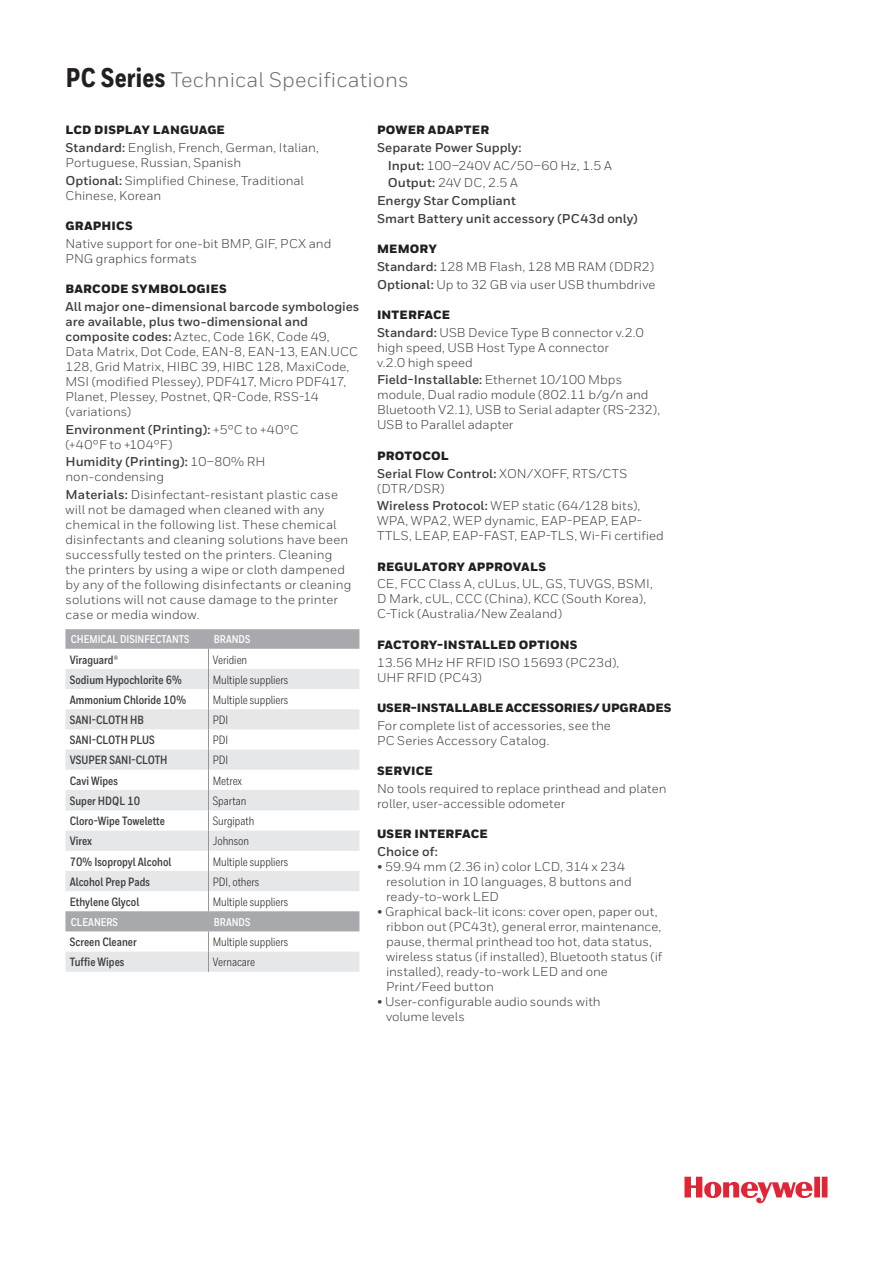
<style>
.page{position:relative;width:893px;height:1263px;background:#fff}
.page>*{position:absolute;margin:0;border:0;box-sizing:border-box;transform-origin:0 0}
.Datasheet__Specifica{font:21px "Honeywell Sans";color:#6c6d70}
.Datasheet__Specifica-2{font:12.75px/15px "Honeywell Sans";letter-spacing:.005em;color:#3e3e3f}
.Datasheet__Specifica-3{font:700 12.75px "Honeywell Sans";letter-spacing:.005em;color:#3e3e3f}
.Datasheet__Specifica-4{font:12.75px "Honeywell Sans";letter-spacing:.025em;color:#3e3e3f}
.t1{font:700 12px "Honeywell Cond";color:#3e3e3f}
.t2{font:12px "Honeywell Cond";color:#231f20}
.Datasheet__Specifica-5{font:900 12px "Honeywell Sans";letter-spacing:.015em;color:#231f20}
.Datasheet__Specifica-6{font:900 12px "Honeywell Sans";letter-spacing:-.005em;color:#231f20}
.t3{font:700 11.25px "Honeywell Cond";color:#fff}
.s1{font-family:"Honeywell Cond";font-weight:800;font-size:27px;color:#231f20}
.s2{font-weight:700}
</style>
<div class="page">
<svg style="left:684px;top:1177px;width:143px;height:26px"></svg>
<svg style="left:65px;top:629px;width:294px;height:20px;background:#a9aaae"></svg>
<svg style="left:65px;top:669px;width:294px;height:303px;fill:#e6e7e9"></svg>
<svg style="left:208px;top:931px;width:1px;height:41px"></svg>
<svg style="left:208px;top:649px;width:1px;height:262px"></svg>
<p class="Datasheet__Specifica" style="left:66px;top:67px;width:344px"><span class="s1">PC Series</span> Technical Specifications</p>
<p class="Datasheet__Specifica-5" style="left:65px;top:123px;width:161px">LCD DISPLAY LANGUAGE</p>
<p class="Datasheet__Specifica-2" style="left:65px;top:140px;width:255px"><span class="s2">Standard:</span> English, French, German, Italian,<br>Portuguese, Russian, Spanish</p>
<p class="Datasheet__Specifica-2" style="left:65px;top:173px;width:240px"><span class="s2">Optional:</span> Simplified Chinese, Traditional<br>Chinese, Korean</p>
<p class="Datasheet__Specifica-5" style="left:65px;top:218px;width:69px">GRAPHICS</p>
<p class="Datasheet__Specifica-2" style="left:65px;top:236px;width:267px">Native support for one-bit BMP, GIF, PCX and<br>PNG graphics formats</p>
<p class="Datasheet__Specifica-5" style="left:65px;top:282px;width:163px">BARCODE SYMBOLOGIES</p>
<p class="Datasheet__Specifica-2" style="left:65px;top:299px;width:296px"><span class="s2">All major one-dimensional barcode symbologies are available, plus two-dimensional and composite codes:</span> Aztec, Code 16K, Code 49, Data Matrix, Dot Code, EAN-8, EAN-13, EAN.UCC 128, Grid Matrix, HIBC 39, HIBC 128, MaxiCode, MSI (modified Plessey), PDF417, Micro PDF417, Planet, Plessey, Postnet, QR-Code, RSS-14 (variations)</p>
<p class="Datasheet__Specifica-2" style="left:65px;top:422px;width:235px"><span class="s2">Environment (Printing):</span> +5°C to +40°C (+40°F to +104°F)</p>
<p class="Datasheet__Specifica-2" style="left:65px;top:454px;width:202px"><span class="s2">Humidity (Printing):</span> 10–80% RH non-condensing</p>
<p class="Datasheet__Specifica-2" style="left:65px;top:487px;width:287px"><span class="s2">Materials:</span> Disinfectant-resistant plastic case will not be damaged when cleaned with any chemical in the following list. These chemical disinfectants and cleaning solutions have been successfully tested on the printers. Cleaning the printers by using a wipe or cloth dampened by any of the following disinfectants or cleaning solutions will not cause damage to the printer case or media window.</p>
<p class="t3" style="left:71px;top:633px;width:120px">CHEMICAL DISINFECTANTS</p>
<p class="t3" style="left:214px;top:633px;width:38px">BRANDS</p>
<p class="t1" style="left:70px;top:652px;width:50px">Viraguard®</p>
<p class="t2" style="left:213px;top:652px;width:36px">Veridien</p>
<p class="t1" style="left:70px;top:672px;width:114px">Sodium Hypochlorite 6%</p>
<p class="t2" style="left:213px;top:672px;width:77px">Multiple suppliers</p>
<p class="t1" style="left:70px;top:692px;width:118px">Ammonium Chloride 10%</p>
<p class="t2" style="left:213px;top:692px;width:77px">Multiple suppliers</p>
<p class="t1" style="left:70px;top:712px;width:76px">SANI-CLOTH HB</p>
<p class="t2" style="left:213px;top:713px;width:17px">PDI</p>
<p class="t1" style="left:70px;top:733px;width:86px">SANI-CLOTH PLUS</p>
<p class="t2" style="left:213px;top:733px;width:17px">PDI</p>
<p class="t1" style="left:70px;top:753px;width:99px">VSUPER SANI-CLOTH</p>
<p class="t2" style="left:213px;top:753px;width:17px">PDI</p>
<p class="t1" style="left:70px;top:773px;width:50px">Cavi Wipes</p>
<p class="t2" style="left:213px;top:773px;width:31px">Metrex</p>
<p class="t1" style="left:70px;top:793px;width:72px">Super HDQL 10</p>
<p class="t2" style="left:213px;top:793px;width:35px">Spartan</p>
<p class="t1" style="left:70px;top:814px;width:97px">Cloro-Wipe Towelette</p>
<p class="t2" style="left:213px;top:814px;width:43px">Surgipath</p>
<p class="t1" style="left:70px;top:834px;width:24px">Virex</p>
<p class="t2" style="left:213px;top:834px;width:38px">Johnson</p>
<p class="t1" style="left:70px;top:854px;width:103px">70% Isopropyl Alcohol</p>
<p class="t2" style="left:213px;top:854px;width:77px">Multiple suppliers</p>
<p class="t1" style="left:70px;top:874px;width:82px">Alcohol Prep Pads</p>
<p class="t2" style="left:213px;top:874px;width:48px">PDI, others</p>
<p class="t1" style="left:70px;top:894px;width:71px">Ethylene Glycol</p>
<p class="t2" style="left:213px;top:895px;width:77px">Multiple suppliers</p>
<p class="t3" style="left:71px;top:915px;width:49px">CLEANERS</p>
<p class="t3" style="left:214px;top:915px;width:38px">BRANDS</p>
<p class="t1" style="left:70px;top:935px;width:68px">Screen Cleaner</p>
<p class="t2" style="left:213px;top:935px;width:77px">Multiple suppliers</p>
<p class="t1" style="left:70px;top:955px;width:56px">Tuffie Wipes</p>
<p class="t2" style="left:213px;top:955px;width:44px">Vernacare</p>
<p class="Datasheet__Specifica-5" style="left:377px;top:123px;width:114px">POWER ADAPTER</p>
<p class="Datasheet__Specifica-3" style="left:377px;top:140px;width:146px">Separate Power Supply:</p>
<p class="Datasheet__Specifica-4" style="left:388px;top:158px;width:225px"><span class="s2">Input:</span> 100–240V AC/50–60 Hz, 1.5 A</p>
<p class="Datasheet__Specifica-2" style="left:388px;top:175px;width:131px"><span class="s2">Output:</span> 24V DC, 2.5 A</p>
<p class="Datasheet__Specifica-3" style="left:377px;top:193px;width:140px">Energy Star Compliant</p>
<p class="Datasheet__Specifica-3" style="left:377px;top:211px;width:262px">Smart Battery unit accessory (PC43d only)</p>
<p class="Datasheet__Specifica-5" style="left:377px;top:242px;width:62px">MEMORY</p>
<p class="Datasheet__Specifica-2" style="left:377px;top:259px;width:279px"><span class="s2">Standard:</span> 128 MB Flash, 128 MB RAM (DDR2)</p>
<p class="Datasheet__Specifica-2" style="left:377px;top:277px;width:280px"><span class="s2">Optional:</span> Up to 32 GB via user USB thumbdrive</p>
<p class="Datasheet__Specifica-5" style="left:377px;top:307px;width:75px">INTERFACE</p>
<p class="Datasheet__Specifica-2" style="left:377px;top:325px;width:268px"><span class="s2">Standard:</span> USB Device Type B connector v.2.0 high speed, USB Host Type A connector<br>v.2.0 high speed</p>
<p class="Datasheet__Specifica-2" style="left:377px;top:373px;width:285px"><span class="s2">Field-Installable:</span> Ethernet 10/100 Mbps module, Dual radio module (802.11 b/g/n and Bluetooth V2.1), USB to Serial adapter (RS-232), USB to Parallel adapter</p>
<p class="Datasheet__Specifica-5" style="left:377px;top:448px;width:73px">PROTOCOL</p>
<p class="Datasheet__Specifica-2" style="left:377px;top:466px;width:252px"><span class="s2">Serial Flow Control:</span> XON/XOFF, RTS/CTS (DTR/DSR)</p>
<p class="Datasheet__Specifica-2" style="left:377px;top:498px;width:288px"><span class="s2">Wireless Protocol:</span> WEP static (64/128 bits),<br>WPA, WPA2, WEP dynamic, EAP-PEAP, EAP-<br>TTLS, LEAP, EAP-FAST, EAP-TLS, Wi-Fi certified</p>
<p class="Datasheet__Specifica-5" style="left:377px;top:559px;width:171px">REGULATORY APPROVALS</p>
<p class="Datasheet__Specifica-2" style="left:377px;top:577px;width:277px">CE, FCC Class A, cULus, UL, GS, TUVGS, BSMI,<br>D Mark, cUL, CCC (China), KCC (South Korea),<br>C-Tick (Australia/New Zealand)</p>
<p class="Datasheet__Specifica-5" style="left:377px;top:637px;width:202px">FACTORY-INSTALLED OPTIONS</p>
<p class="Datasheet__Specifica-2" style="left:377px;top:655px;width:244px">13.56 MHz HF RFID ISO 15693 (PC23d),<br>UHF RFID (PC43)</p>
<p class="Datasheet__Specifica-6" style="left:377px;top:700px;width:296px">USER-INSTALLABLE ACCESSORIES/ UPGRADES</p>
<p class="Datasheet__Specifica-2" style="left:377px;top:718px;width:235px">For complete list of accessories, see the<br>PC Series Accessory Catalog.</p>
<p class="Datasheet__Specifica-5" style="left:377px;top:764px;width:57px">SERVICE</p>
<p class="Datasheet__Specifica-2" style="left:377px;top:781px;width:291px">No tools required to replace printhead and platen roller, user-accessible odometer</p>
<p class="Datasheet__Specifica-5" style="left:377px;top:827px;width:112px">USER INTERFACE</p>
<p class="Datasheet__Specifica-3" style="left:377px;top:844px;width:62px">Choice of:</p>
<p class="Datasheet__Specifica-2" style="left:386px;top:859px;width:247px;text-indent:-9px">• 59.94 mm (2.36 in) color LCD, 314 x 234 resolution in 10 languages, 8 buttons and ready-to-work LED</p>
<p class="Datasheet__Specifica-2" style="left:386px;top:904px;width:278px;text-indent:-9px">• Graphical back-lit icons: cover open, paper out, ribbon out (PC43t), general error, maintenance, pause, thermal printhead too hot, data status, wireless status (if installed), Bluetooth status (if installed), ready-to-work LED and one Print/Feed button</p>
<p class="Datasheet__Specifica-2" style="left:386px;top:994px;width:216px;text-indent:-9px">• User-configurable audio sounds with volume levels</p>
</div>
